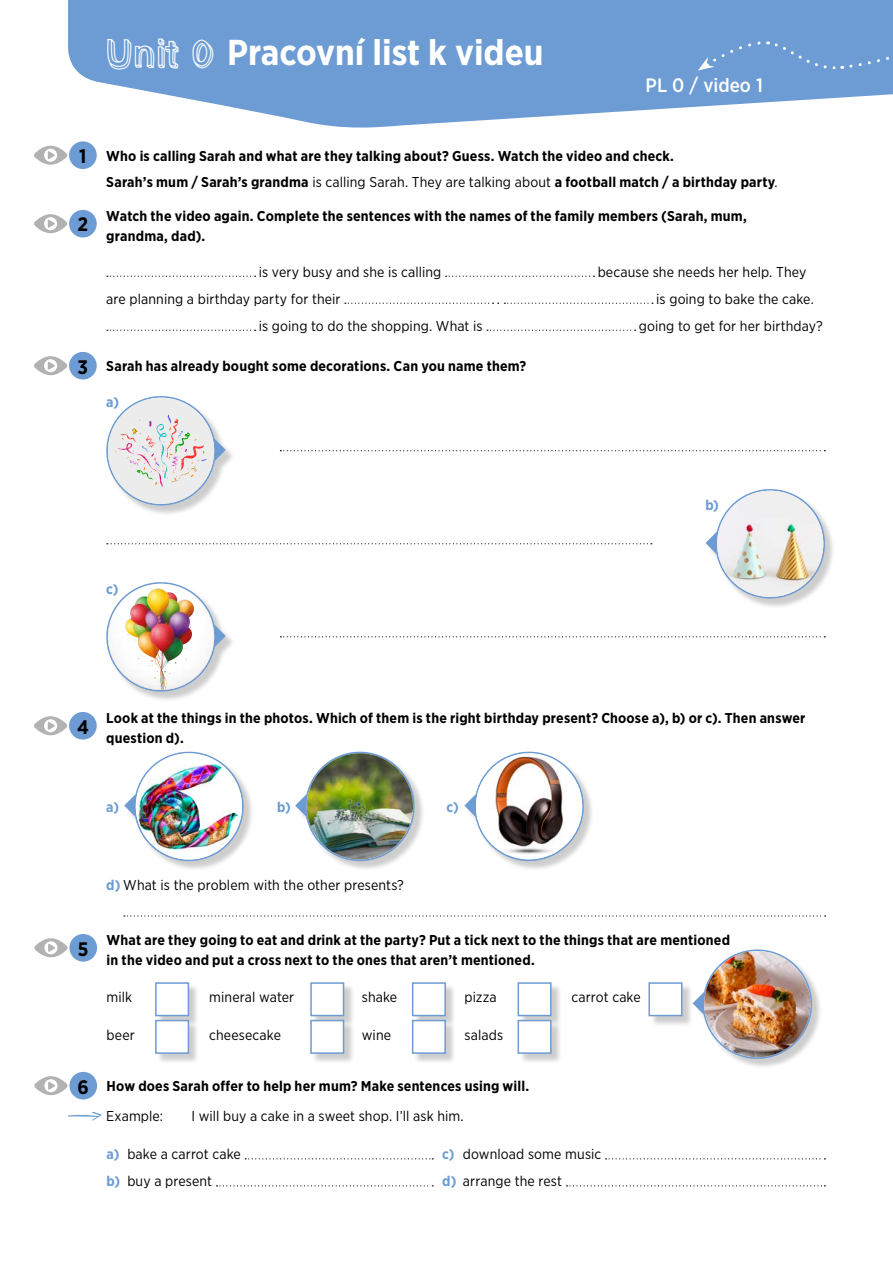
<style>
.page{position:relative;width:893px;height:1263px;background:#fff}
.page>*{position:absolute;margin:0;border:0;box-sizing:border-box;transform-origin:0 0}
.t1{font:700 36px "Gotham Narrow";color:#fff}
.t2{font:500 19.5px "Gotham Narrow";color:#fff}
.t3{font:700 19.5px "Gotham Narrow";color:#000}
.t4{font:700 14.25px/19.5px "Gotham Narrow";letter-spacing:.015em;color:#000}
.t5{font:14.25px/27px "Gotham Narrow";letter-spacing:.01em;color:#000}
.t6{font:700 14.25px "Gotham Narrow";color:#6c9cd3}
.s1{font-family:"Pastel Block";font-weight:400}
.s2{font-weight:400}
.s3{font-weight:700;color:#6c9cd3}
</style>
<div class="page">
<svg style="left:68px;top:0;width:825px;height:128px;fill:#6c9cd3"></svg>
<div style="left:698px;top:40px;width:195px;height:31px;background:#6c9cd3"></div>
<div style="left:69px;top:141px;width:28px;height:28px;background:#6c9cd3;border-radius:50%"></div>
<div style="left:69px;top:210px;width:28px;height:27px;background:#6c9cd3;border-radius:50%"></div>
<div style="left:69px;top:712px;width:28px;height:28px;background:#6c9cd3;border-radius:50%"></div>
<div style="left:69px;top:934px;width:28px;height:28px;background:#6c9cd3;border-radius:50%"></div>
<div style="left:69px;top:1072px;width:28px;height:27px;background:#6c9cd3;border-radius:50%"></div>
<div style="left:69px;top:352px;width:28px;height:27px;background:#6c9cd3;border-radius:50%"></div>
<svg style="left:34px;top:146px;width:34px;height:19px"></svg>
<svg style="left:34px;top:214px;width:34px;height:19px"></svg>
<svg style="left:34px;top:716px;width:34px;height:19px"></svg>
<svg style="left:34px;top:938px;width:34px;height:19px"></svg>
<svg style="left:34px;top:1076px;width:34px;height:19px"></svg>
<svg style="left:34px;top:356px;width:34px;height:19px"></svg>
<svg style="left:124px;top:915px;width:702px;height:1px"></svg>
<svg style="left:124px;top:751px;width:127px;height:117px"></svg>
<img style="left:136px;top:753px;width:106px;height:106px;border-radius:53px">
<svg style="left:295px;top:751px;width:127px;height:117px"></svg>
<img style="left:307px;top:753px;width:106px;height:106px;border-radius:53px">
<svg style="left:464px;top:751px;width:127px;height:117px"></svg>
<img style="left:476px;top:753px;width:106px;height:102px">
<svg style="left:693px;top:949px;width:126px;height:117px"></svg>
<img style="left:704px;top:951px;width:106px;height:106px;border-radius:53px">
<div style="left:108px;top:397px;width:128px;height:119px;background:#000;opacity:.2"></div>
<svg style="left:106px;top:396px;width:120px;height:116px"></svg>
<svg style="left:280px;top:450px;width:545px;height:1px"></svg>
<div style="left:106px;top:396px;width:13px;height:11px;background:#fff"></div>
<div style="left:108px;top:583px;width:128px;height:119px;background:#000;opacity:.2"></div>
<svg style="left:106px;top:582px;width:120px;height:116px"></svg>
<img style="left:125px;top:589px;width:69px;height:64px">
<svg style="left:280px;top:636px;width:545px;height:1px"></svg>
<div style="left:106px;top:582px;width:13px;height:11px;background:#fff"></div>
<svg style="left:705px;top:489px;width:127px;height:116px"></svg>
<img style="left:717px;top:491px;width:106px;height:106px;border-radius:53px">
<svg style="left:107px;top:543px;width:545px;height:1px"></svg>
<svg style="left:107px;top:276px;width:149px;height:1px"></svg>
<svg style="left:446px;top:276px;width:148px;height:1px"></svg>
<svg style="left:345px;top:303px;width:149px;height:1px"></svg>
<svg style="left:504px;top:303px;width:149px;height:1px"></svg>
<svg style="left:107px;top:330px;width:149px;height:1px"></svg>
<svg style="left:487px;top:330px;width:149px;height:1px"></svg>
<div style="left:156px;top:983px;width:44px;height:44px;background:#000;opacity:.2"></div>
<div style="left:155px;top:982px;width:34px;height:34px;background:#fff;border:2px solid #6c9cd3"></div>
<div style="left:156px;top:1021px;width:44px;height:43px;background:#000;opacity:.2"></div>
<div style="left:155px;top:1020px;width:34px;height:34px;background:#fff;border:2px solid #6c9cd3"></div>
<div style="left:519px;top:983px;width:43px;height:44px;background:#000;opacity:.2"></div>
<div style="left:518px;top:982px;width:34px;height:34px;background:#fff;border:2px solid #6c9cd3"></div>
<div style="left:519px;top:1021px;width:43px;height:43px;background:#000;opacity:.2"></div>
<div style="left:518px;top:1020px;width:34px;height:34px;background:#fff;border:2px solid #6c9cd3"></div>
<div style="left:312px;top:983px;width:43px;height:44px;background:#000;opacity:.2"></div>
<div style="left:310px;top:982px;width:34px;height:34px;background:#fff;border:2px solid #6c9cd3"></div>
<div style="left:312px;top:1021px;width:43px;height:43px;background:#000;opacity:.2"></div>
<div style="left:310px;top:1020px;width:34px;height:34px;background:#fff;border:2px solid #6c9cd3"></div>
<div style="left:650px;top:983px;width:43px;height:44px;background:#000;opacity:.2"></div>
<div style="left:648px;top:982px;width:34px;height:34px;background:#fff;border:2px solid #6c9cd3"></div>
<div style="left:413px;top:983px;width:43px;height:44px;background:#000;opacity:.2"></div>
<div style="left:412px;top:982px;width:34px;height:34px;background:#fff;border:2px solid #6c9cd3"></div>
<div style="left:413px;top:1021px;width:43px;height:43px;background:#000;opacity:.2"></div>
<div style="left:412px;top:1020px;width:34px;height:34px;background:#fff;border:2px solid #6c9cd3"></div>
<svg style="left:68px;top:1112px;width:34px;height:9px"></svg>
<svg style="left:245px;top:1158px;width:188px;height:1px"></svg>
<svg style="left:216px;top:1185px;width:217px;height:1px"></svg>
<svg style="left:606px;top:1158px;width:219px;height:1px"></svg>
<svg style="left:566px;top:1185px;width:259px;height:1px"></svg>
<h1 class="t1" style="left:106px;top:29px;width:439px"><span class="s1">Unit 0</span> Pracovní list k videu</h1>
<h2 class="t2" style="left:646px;top:73px;width:119px">PL 0 / video 1</h2>
<h2 class="t3" style="left:79px;top:144px;width:9px">1</h2>
<h2 class="t3" style="left:78px;top:212px;width:12px">2</h2>
<h2 class="t3" style="left:78px;top:354px;width:12px">3</h2>
<p class="t4" style="left:106px;top:146px;width:569px">Who is calling Sarah and what are they talking about? Guess. Watch the video and check.</p>
<p class="t4" style="left:106px;top:172px;width:673px">Sarah’s mum / Sarah’s grandma <span class="s2">is calling Sarah. They are talking about</span> a football match / a birthday party<span class="s2">.</span></p>
<p class="t4" style="left:106px;top:206px;width:642px">Watch the video again. Complete the sentences with the names of the family members (Sarah, mum, grandma, dad).</p>
<p class="t5" style="left:259px;top:258px;width:184px">is very busy and she is calling</p>
<p class="t5" style="left:598px;top:258px;width:210px">because she needs her help. They</p>
<p class="t5" style="left:106px;top:285px;width:236px">are planning a birthday party for their</p>
<p class="t5" style="left:497px;top:285px;width:5px">.</p>
<p class="t5" style="left:656px;top:285px;width:159px">is going to bake the cake.</p>
<p class="t5" style="left:259px;top:312px;width:225px">is going to do the shopping. What is</p>
<p class="t5" style="left:639px;top:312px;width:185px">going to get for her birthday?</p>
<p class="t4" style="left:106px;top:356px;width:422px">Sarah has already bought some decorations. Can you name them?</p>
<p class="t6" style="left:106px;top:393px;width:14px">a)</p>
<p class="t6" style="left:106px;top:579px;width:14px">c)</p>
<p class="t6" style="left:705px;top:496px;width:15px">b)</p>
<h2 class="t3" style="left:77px;top:714px;width:13px">4</h2>
<p class="t4" style="left:106px;top:708px;width:701px">Look at the things in the photos. Which of them is the right birthday present? Choose a), b) or c). Then answer question d).</p>
<p class="t6" style="left:106px;top:798px;width:14px">a)</p>
<p class="t6" style="left:277px;top:798px;width:15px">b)</p>
<p class="t6" style="left:446px;top:798px;width:14px">c)</p>
<h2 class="t3" style="left:78px;top:936px;width:12px">5</h2>
<h2 class="t3" style="left:78px;top:1074px;width:13px">6</h2>
<p class="t5" style="left:106px;top:871px;width:299px"><span class="s3">d)</span> What is the problem with the other presents?</p>
<p class="t4" style="left:107px;top:930px;width:625px">What are they going to eat and drink at the party? Put a tick next to the things that are mentioned in the video and put a cross next to the ones that aren’t mentioned.</p>
<p class="t5" style="left:107px;top:983px;width:27px">milk</p>
<p class="t5" style="left:107px;top:1021px;width:30px">beer</p>
<p class="t5" style="left:209px;top:983px;width:86px">mineral water</p>
<p class="t5" style="left:209px;top:1021px;width:73px">cheesecake</p>
<p class="t5" style="left:362px;top:983px;width:37px">shake</p>
<p class="t5" style="left:571px;top:983px;width:71px">carrot cake</p>
<p class="t5" style="left:362px;top:1021px;width:31px">wine</p>
<p class="t5" style="left:465px;top:983px;width:34px">pizza</p>
<p class="t5" style="left:465px;top:1021px;width:40px">salads</p>
<p class="t4" style="left:107px;top:1076px;width:424px">How does Sarah offer to help her mum? Make sentences using will.</p>
<p class="t5" style="left:106px;top:1102px;width:58px">Example:</p>
<p class="t5" style="left:191px;top:1102px;width:274px">I will buy a cake in a sweet shop. I’ll ask him.</p>
<p class="t5" style="left:107px;top:1141px;width:136px"><span class="s3">a)</span> bake a carrot cake <span class="s3">b)</span> buy a present</p>
<p class="t5" style="left:442px;top:1141px;width:161px"><span class="s3">c)</span> download some music <span class="s3">d)</span> arrange the rest</p>
</div>
